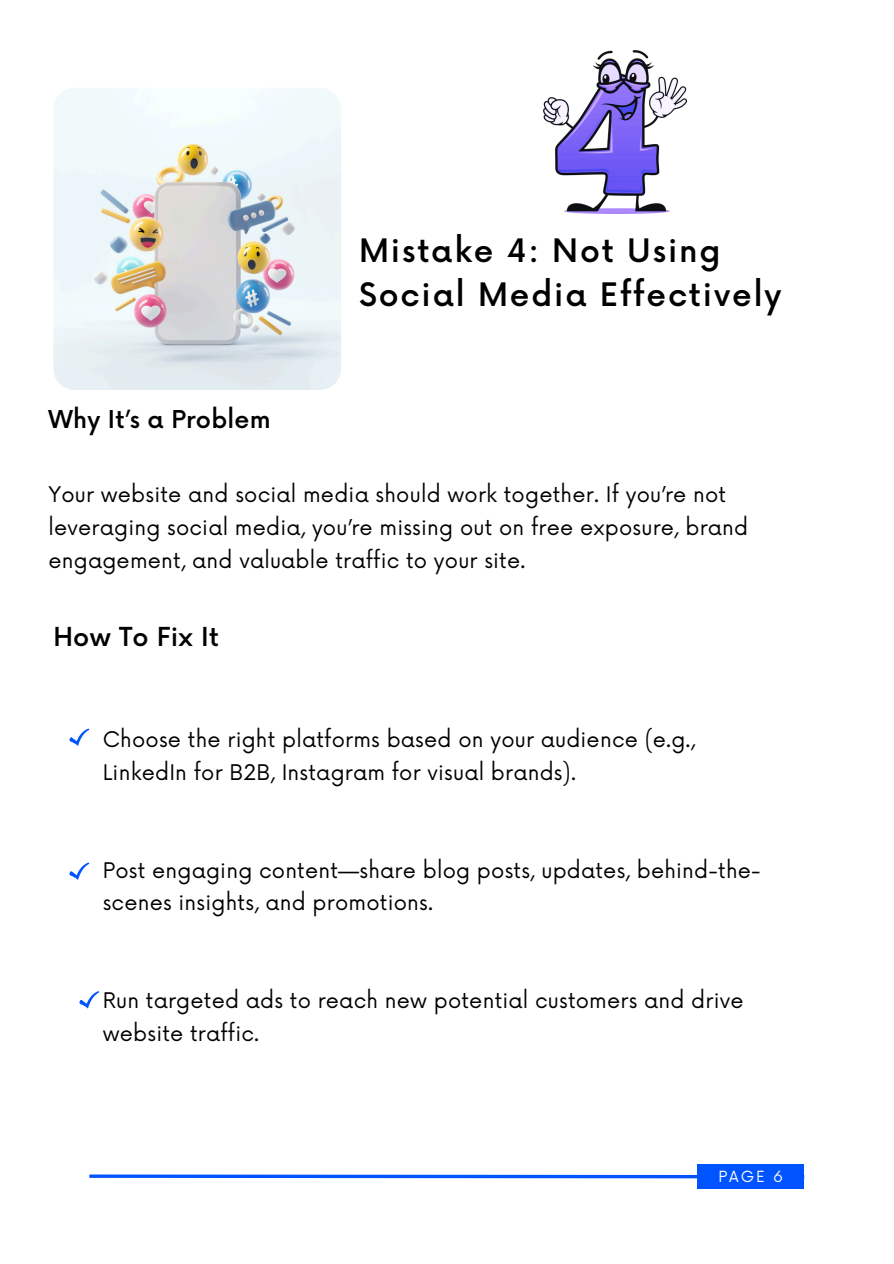
<style>
.page{position:relative;width:894px;height:1264px;background:#fff}
.page>*{position:absolute;margin:0;border:0;box-sizing:border-box;transform-origin:0 0}
.t1{font:500 31.5px/43.8px "Now";letter-spacing:.06em;color:#000}
.t2{font:500 25.5px "Now";letter-spacing:.01em;color:#000}
.t3{font:500 24px "Now";letter-spacing:.01em;color:#000}
.t4{font:21px/32.7px "Now";letter-spacing:.01em;color:#000}
.t5{font:15px "Now";color:#fff}
</style>
<div class="page">
<img style="left:53px;top:88px;width:288px;height:302px;border-radius:21px">
<svg style="left:69px;top:728px;width:20px;height:17px"></svg>
<svg style="left:69px;top:862px;width:20px;height:17px"></svg>
<svg style="left:89px;top:1174px;width:716px;height:5px;background:#538bff"></svg>
<div style="left:697px;top:1163px;width:107px;height:25px;background:#0054ff"></div>
<svg style="left:79px;top:991px;width:20px;height:17px"></svg>
<img style="left:543px;top:50px;width:143px;height:163px">
<p class="t3" style="left:48px;top:406px;width:224px">Why It’s a Problem</p>
<h2 class="t1" style="left:359px;top:231px;width:424px">Mistake 4: Not Using<br>Social Media Effectively</h2>
<p class="t4" style="left:48px;top:479px;width:701px">Your website and social media should work together. If you’re not leveraging social media, you’re missing out on free exposure, brand engagement, and valuable traffic to your site.</p>
<p class="t2" style="left:53px;top:623px;width:167px">How To Fix It</p>
<h3 class="t4" style="left:103px;top:724px;width:594px">Choose the right platforms based on your audience (e.g.,<br>LinkedIn for B2B, Instagram for visual brands).</h3>
<h2 class="t4" style="left:103px;top:854px;width:659px">Post engaging content—share blog posts, updates, behind-the&shy;scenes insights, and promotions.</h2>
<p class="t4" style="left:103px;top:985px;width:642px">Run targeted ads to reach new potential customers and drive website traffic.</p>
<h1 class="t5" style="left:718px;top:1168px;width:66px">PAGE 6</h1>
</div>
